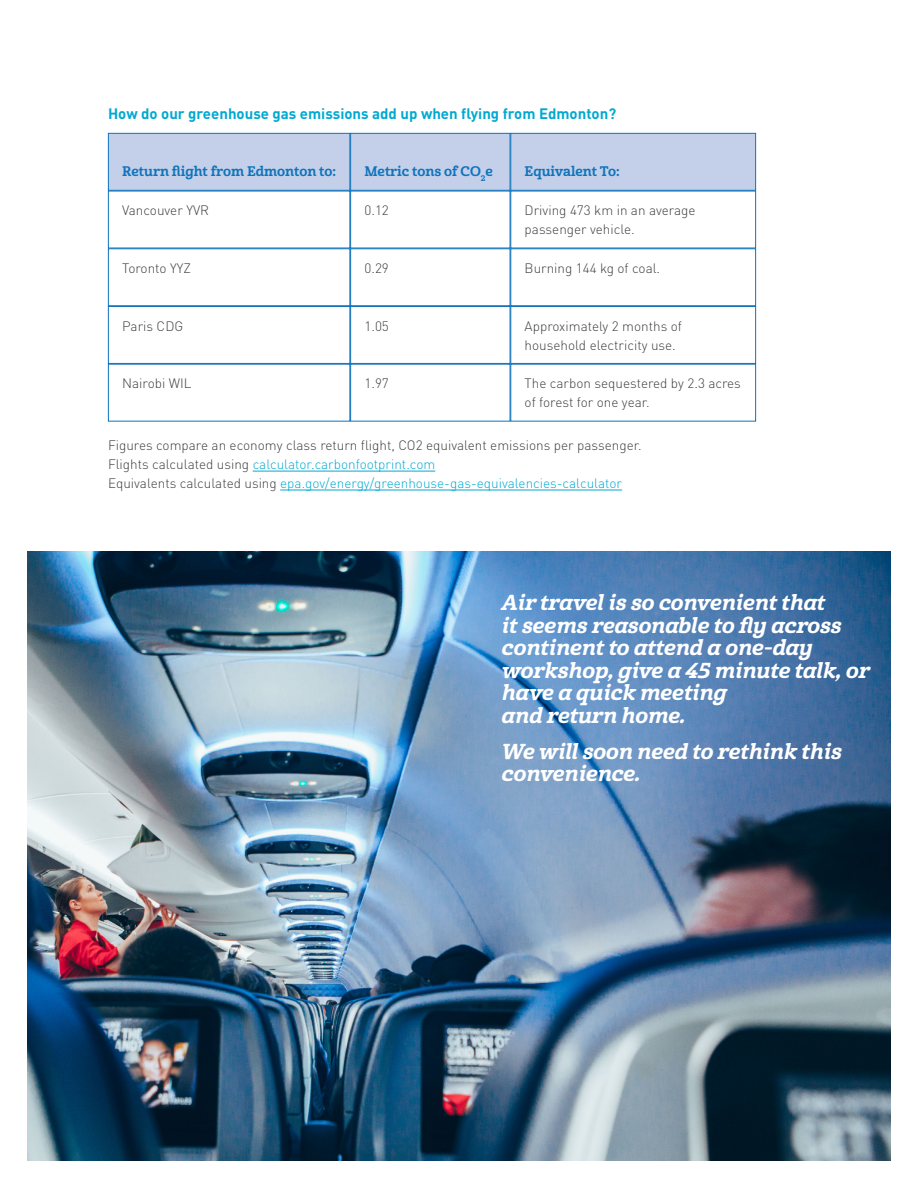
<style>
.page{position:relative;width:918px;height:1188px;background:#fff}
.page>*{position:absolute;margin:0;border:0;box-sizing:border-box;transform-origin:0 0}
.t1{font:21px/22.5px "Cabrito Nor Ex B It";color:#fff}
.t2{font:700 15px "DIN Pro";color:#00a9d1}
.t3{font:300 13.5px/18.9px "DIN Pro";color:#3e3e3f}
.t4{font:13.5px "Cabrito Nor Bol";color:#1074bc}
.s1{color:#00a9d1}
</style>
<div class="page">
<div style="left:108px;top:133px;width:242px;height:57px;background:#c4d0e9"></div>
<div style="left:108px;top:133px;width:242px;height:58px;border:1px solid #1074bc"></div>
<div style="left:351px;top:133px;width:159px;height:57px;background:#c4d0e9"></div>
<div style="left:350px;top:133px;width:160px;height:58px;border:1px solid #1074bc"></div>
<div style="left:511px;top:133px;width:245px;height:57px;background:#c4d0e9"></div>
<div style="left:510px;top:133px;width:246px;height:58px;border:1px solid #1074bc"></div>
<div style="left:108px;top:248px;width:242px;height:58px;border:1px solid #1074bc"></div>
<div style="left:108px;top:306px;width:242px;height:58px;border:1px solid #1074bc"></div>
<div style="left:350px;top:248px;width:160px;height:58px;border:1px solid #1074bc"></div>
<div style="left:350px;top:306px;width:160px;height:58px;border:1px solid #1074bc"></div>
<div style="left:510px;top:248px;width:246px;height:58px;border:1px solid #1074bc"></div>
<div style="left:510px;top:306px;width:246px;height:58px;border:1px solid #1074bc"></div>
<img style="left:27px;top:551px;width:864px;height:610px">
<hr style="left:253px;top:471px;width:182px;height:1px;background:#00a9d1">
<hr style="left:280px;top:490px;width:342px;height:1px;background:#00a9d1">
<p class="t2" style="left:108px;top:102px;width:510px">How do our greenhouse gas emissions add up when flying from Edmonton?</p>
<p class="t4" style="left:122px;top:163px;width:215px">Return flight from Edmonton to:</p>
<p class="t4" style="left:365px;top:163px;width:130px">Metric tons of CO<sub>2</sub>e</p>
<p class="t4" style="left:525px;top:163px;width:97px">Equivalent To:</p>
<p class="t3" style="left:122px;top:200px;width:88px">Vancouver YVR</p>
<p class="t3" style="left:525px;top:200px;width:173px">Driving 473 km in an average passenger vehicle.</p>
<p class="t3" style="left:525px;top:257px;width:137px">Burning 144 kg of coal.</p>
<p class="t3" style="left:365px;top:200px;width:26px">0.12</p>
<p class="t3" style="left:365px;top:257px;width:26px">0.29</p>
<p class="t3" style="left:122px;top:257px;width:70px">Toronto YYZ</p>
<p class="t3" style="left:122px;top:315px;width:63px">Paris CDG</p>
<p class="t3" style="left:122px;top:373px;width:71px">Nairobi WIL</p>
<p class="t3" style="left:365px;top:315px;width:26px">1.05</p>
<p class="t3" style="left:365px;top:373px;width:26px">1.97</p>
<p class="t3" style="left:525px;top:315px;width:159px">Approximately 2 months of household electricity use.</p>
<p class="t3" style="left:525px;top:373px;width:218px">The carbon sequestered by 2.3 acres of forest for one year.</p>
<p class="t3" style="left:108px;top:435px;width:535px">Figures compare an economy class return flight, CO2 equivalent emissions per passenger.<br>Flights calculated using <span class="s1">calculator.carbonfootprint.com<br></span>Equivalents calculated using <span class="s1">epa.gov/energy/greenhouse-gas-equivalencies-calculator</span></p>
<h1 class="t1" style="left:502px;top:592px;width:369px">Air travel is so convenient that<br>it seems reasonable to fly across continent to attend a one-day workshop, give a 45 minute talk, or have a quick meeting<br>and return home.</h1>
<h1 class="t1" style="left:502px;top:740px;width:341px">We will soon need to rethink this convenience.</h1>
</div>
